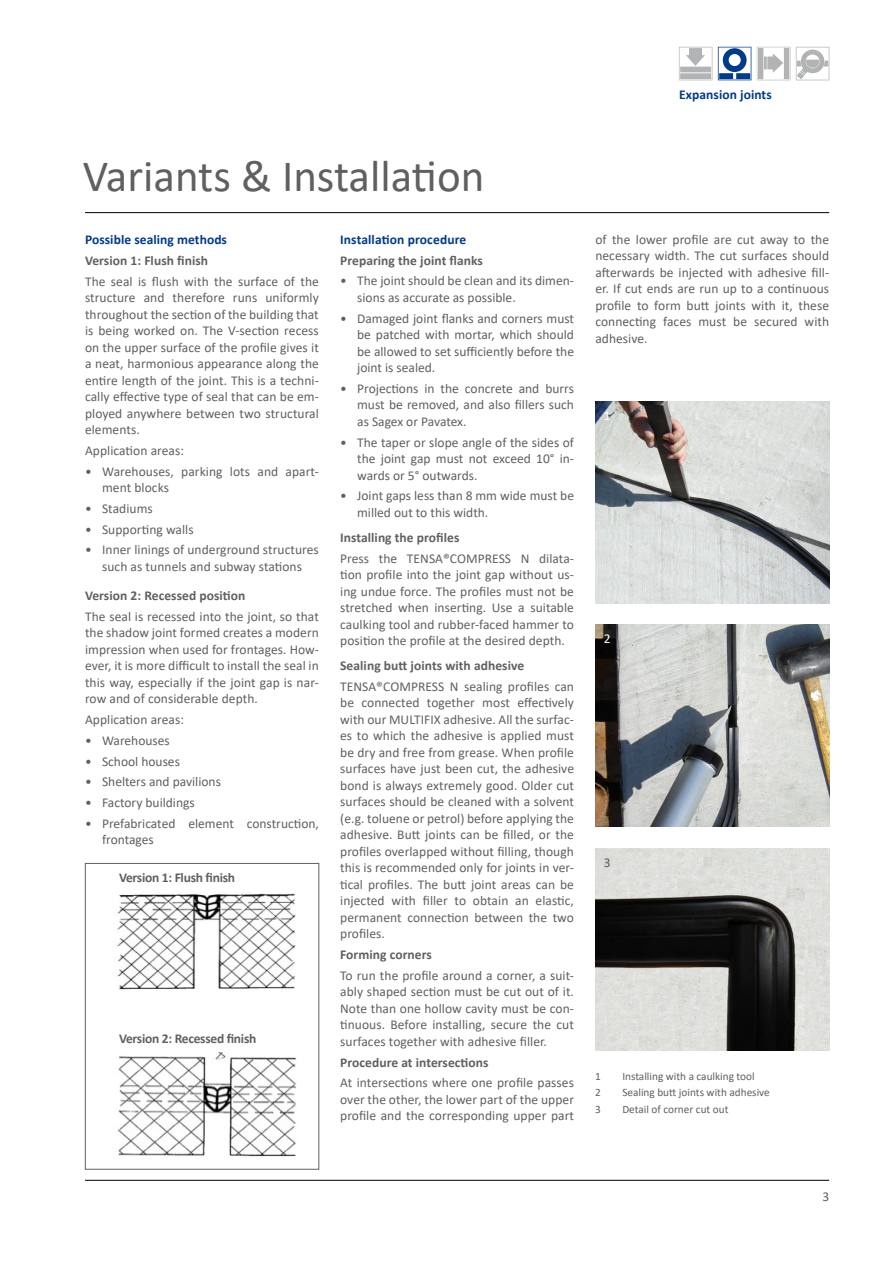
<style>
.page{position:relative;width:893px;height:1263px;background:#fff}
.page>*{position:absolute;margin:0;border:0;box-sizing:border-box;transform-origin:0 0}
.t1{font:45px "Calibri";color:#616060}
.t2{font:13.5px/16.5px "Calibri";color:#616060;text-align:justify}
.t3{font:700 13.5px "Calibri";letter-spacing:.005em;color:#616060}
.t4{font:700 13.5px "Calibri";letter-spacing:.005em;color:#003a8c}
.t5{font:700 13.5px "Calibri";letter-spacing:-.02em;color:#616060}
.t6{font:13.5px "Calibri";color:#fff}
.t7{font:11.25px "Calibri";color:#616060}
</style>
<div class="page">
<hr style="left:85px;top:1180px;width:744px;height:1px;background:#000">
<hr style="left:85px;top:212px;width:744px;height:1px;background:#000">
<svg style="left:718px;top:47px;width:33px;height:33px"></svg>
<svg style="left:679px;top:47px;width:33px;height:34px"></svg>
<svg style="left:757px;top:47px;width:33px;height:33px"></svg>
<svg style="left:796px;top:47px;width:34px;height:33px"></svg>
<svg style="left:797px;top:72px;width:7px;height:7px"></svg>
<img style="left:595px;top:401px;width:234px;height:202px">
<img style="left:595px;top:625px;width:234px;height:202px">
<img style="left:595px;top:848px;width:234px;height:202px">
<img style="left:117px;top:893px;width:180px;height:264px">
<div style="left:85px;top:863px;width:234px;height:306px;border:1px solid #616060"></div>
<p class="t4" style="left:679px;top:85px;width:94px">Expansion joints</p>
<h1 class="t1" style="left:83px;top:145px;width:403px">Variants &amp; Installation</h1>
<p class="t4" style="left:85px;top:230px;width:143px">Possible sealing methods</p>
<p class="t3" style="left:85px;top:251px;width:125px">Version 1: Flush finish</p>
<p class="t2" style="left:85px;top:272px;width:235px">The seal is flush with the surface of the structure and therefore runs uniformly throughout the section of the building that is being worked on. The V-section recess on the upper surface of the profile gives it a neat, harmonious appearance along the entire length of the joint. This is a techni&shy;cally effective type of seal that can be em&shy;ployed anywhere between two structural elements.</p>
<p class="t2" style="left:85px;top:442px;width:101px">Application areas:</p>
<p class="t2" style="left:102px;top:462px;width:218px;text-indent:-17px">• Warehouses, parking lots and apart&shy;ment blocks</p>
<p class="t2" style="left:85px;top:500px;width:69px">• Stadiums</p>
<p class="t2" style="left:85px;top:520px;width:110px">• Supporting walls</p>
<p class="t2" style="left:85px;top:541px;width:235px;text-align:center">• Inner linings of underground structures such as tunnels and subway stations</p>
<p class="t3" style="left:85px;top:586px;width:162px">Version 2: Recessed position</p>
<p class="t2" style="left:85px;top:608px;width:235px">The seal is recessed into the joint, so that the shadow joint formed creates a modern impression when used for frontages. How&shy;ever, it is more difficult to install the seal in this way, especially if the joint gap is nar&shy;row and of considerable depth.</p>
<p class="t2" style="left:85px;top:711px;width:101px">Application areas:</p>
<p class="t2" style="left:85px;top:732px;width:86px">• Warehouses</p>
<p class="t2" style="left:85px;top:752px;width:96px">• School houses</p>
<p class="t2" style="left:85px;top:773px;width:137px">• Shelters and pavilions</p>
<p class="t2" style="left:85px;top:794px;width:111px">• Factory buildings</p>
<p class="t2" style="left:102px;top:815px;width:218px;text-indent:-17px">• Prefabricated element construction, frontages</p>
<p class="t5" style="left:119px;top:868px;width:118px">Version 1: Flush finish</p>
<p class="t5" style="left:119px;top:1029px;width:139px">Version 2: Recessed finish</p>
<p class="t4" style="left:340px;top:230px;width:128px">Installation procedure</p>
<p class="t3" style="left:340px;top:251px;width:144px">Preparing the joint flanks</p>
<p class="t2" style="left:357px;top:272px;width:218px;text-indent:-17px">• The joint should be clean and its dimen&shy;sions as accurate as possible.</p>
<p class="t2" style="left:357px;top:310px;width:218px;text-indent:-17px">• Damaged joint flanks and corners must be patched with mortar, which should be allowed to set sufficiently before the joint is sealed.</p>
<p class="t2" style="left:357px;top:380px;width:218px;text-indent:-17px">• Projections in the concrete and burrs must be removed, and also fillers such as Sagex or Pavatex.</p>
<p class="t2" style="left:357px;top:434px;width:218px;text-indent:-17px">• The taper or slope angle of the sides of the joint gap must not exceed 10° in&shy;wards or 5° outwards.</p>
<p class="t2" style="left:357px;top:487px;width:218px;text-indent:-17px">• Joint gaps less than 8 mm wide must be milled out to this width.</p>
<p class="t3" style="left:340px;top:528px;width:121px">Installing the profiles</p>
<p class="t2" style="left:340px;top:550px;width:235px">Press the TENSA®COMPRESS N dilata&shy;tion profile into the joint gap without us&shy;ing undue force. The profiles must not be stretched when inserting. Use a suitable caulking tool and rubber-faced hammer to position the profile at the desired depth.</p>
<p class="t3" style="left:340px;top:656px;width:186px">Sealing butt joints with adhesive</p>
<p class="t2" style="left:340px;top:678px;width:235px">TENSA®COMPRESS N sealing profiles can be connected together most effectively with our MULTIFIX adhesive. All the surfac&shy;es to which the adhesive is applied must be dry and free from grease. When profile surfaces have just been cut, the adhesive bond is always extremely good. Older cut surfaces should be cleaned with a solvent (e.g. toluene or petrol) before applying the adhesive. Butt joints can be filled, or the profiles overlapped without filling, though this is recommended only for joints in ver&shy;tical profiles. The butt joint areas can be injected with filler to obtain an elastic, permanent connection between the two profiles.</p>
<p class="t3" style="left:340px;top:945px;width:93px">Forming corners</p>
<p class="t2" style="left:340px;top:967px;width:235px">To run the profile around a corner, a suit&shy;ably shaped section must be cut out of it.<br>Note than one hollow cavity must be con&shy;tinuous. Before installing, secure the cut surfaces together with adhesive filler.</p>
<p class="t3" style="left:340px;top:1053px;width:150px">Procedure at intersections</p>
<p class="t2" style="left:340px;top:1074px;width:235px">At intersections where one profile passes over the other, the lower part of the upper profile and the corresponding upper part</p>
<p class="t2" style="left:595px;top:231px;width:235px">of the lower profile are cut away to the necessary width. The cut surfaces should afterwards be injected with adhesive fill&shy;er. If cut ends are run up to a continuous profile to form butt joints with it, these connecting faces must be secured with adhesive.</p>
<p class="t6" style="left:604px;top:406px;width:8px">1</p>
<p class="t6" style="left:604px;top:630px;width:8px">2</p>
<p class="t2" style="left:604px;top:854px;width:8px">3</p>
<p class="t7" style="left:595px;top:1068px;width:7px">1</p>
<p class="t7" style="left:622px;top:1068px;width:134px">Installing with a caulking tool</p>
<p class="t7" style="left:595px;top:1085px;width:7px">2</p>
<p class="t7" style="left:622px;top:1085px;width:149px">Sealing butt joints with adhesive</p>
<p class="t7" style="left:595px;top:1101px;width:7px">3</p>
<p class="t7" style="left:622px;top:1101px;width:108px">Detail of corner cut out</p>
<p class="t2" style="left:822px;top:1188px;width:8px">3</p>
</div>
